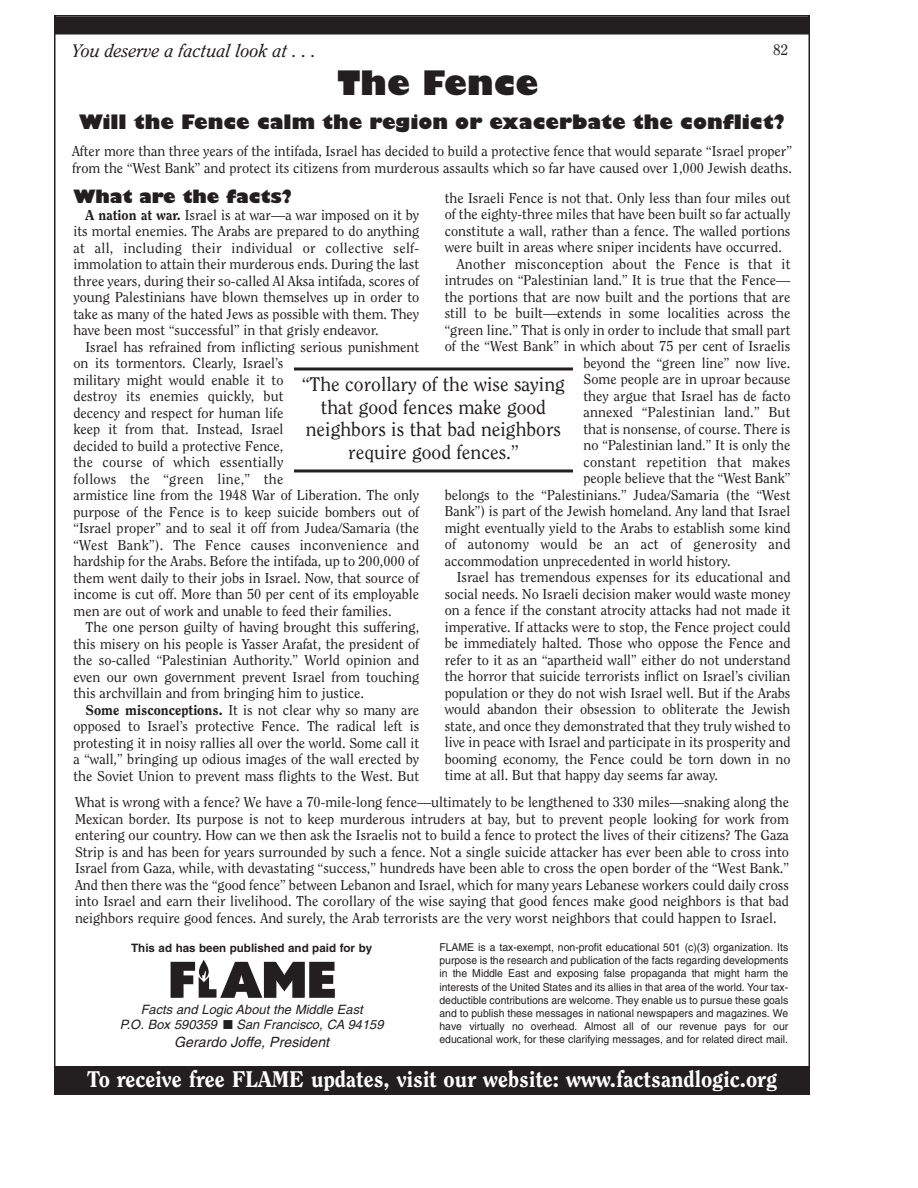
<style>
.page{position:relative;width:918px;height:1188px;background:#fff}
.page>*{position:absolute;margin:0;border:0;box-sizing:border-box;transform-origin:0 0}
.t1{font:800 33px "Gill Sans";color:#231f20}
.t2{font:800 22.5px "Clearface";color:#fff}
.t3{font:19.5px/22.5px "Clearface";color:#231f20;text-align:center}
.t4{font:800 19.5px "Gill Sans";color:#231f20}
.t5{font:italic 18px "Clearface";color:#231f20}
.t6{font:800 18px "Gill Sans";color:#231f20}
.t7{font:15px "Clearface";color:#231f20}
.t8{font:14.25px/16.5px "Clearface";color:#231f20;text-align:justify}
.t9{font:14.25px "Clearface";letter-spacing:.02em;color:#231f20}
.t10{font:italic 14.1px "Helvetica";color:#231f20}
.t11{font:italic 12.9px/15.5px "Helvetica";color:#231f20;text-align:center}
.t12{font:700 11.55px "Helvetica";color:#231f20}
.t13{font:10.8px/13px "Helvetica";color:#231f20;text-align:justify;scale:.96 1}
.s1{font-weight:800}
</style>
<div class="page">
<div style="left:54px;top:16px;width:756px;height:18px;background:#231f20"></div>
<div style="left:54px;top:1066px;width:756px;height:28px;background:#231f20"></div>
<hr style="left:294px;top:367px;width:279px;height:3px;background:#231f20">
<hr style="left:294px;top:469px;width:279px;height:3px;background:#231f20">
<img style="left:170px;top:959px;width:165px;height:39px">
<p class="t5" style="left:72px;top:43px;width:246px">You deserve a factual look at . . .</p>
<p class="t7" style="left:773px;top:43px;width:16px">82</p>
<h1 class="t1" style="left:338px;top:70px;width:202px">The Fence</h1>
<h3 class="t4" style="left:79px;top:115px;width:707px">Will the Fence calm the region or exacerbate the conflict?</h3>
<p class="t8" style="left:72px;top:144px;width:722px">After more than three years of the intifada, Israel has decided to build a protective fence that would separate “Israel proper” from the “West Bank” and protect its citizens from murderous assaults which so far have caused over 1,000 Jewish deaths.</p>
<p class="t6" style="left:74px;top:190px;width:220px">What are the facts?</p>
<p class="t8" style="left:74px;top:207px;width:347px;text-indent:12px"><span class="s1">A nation at war.</span> Israel is at war—a war imposed on it by its mortal enemies. The Arabs are prepared to do anything at all, including their individual or collective self&shy;immolation to attain their murderous ends. During the last three years, during their so-called Al Aksa intifada, scores of young Palestinians have blown themselves up in order to take as many of the hated Jews as possible with them. They have been most “successful” in that grisly endeavor.</p>
<p class="t8" style="left:74px;top:339px;width:347px;text-align:left;text-indent:12px">Israel has refrained from inflicting serious punishment on its tormentors. Clearly, Israel’s<br>military might would enable it to<br>destroy its enemies quickly, but<br>decency and respect for human life<br>keep it from that. Instead, Israel<br>decided to build a protective Fence,<br>the course of which essentially<br>follows the “green line,” the<br>armistice line from the 1948 War of Liberation. The only purpose of the Fence is to keep suicide bombers out of “Israel proper” and to seal it off from Judea/Samaria (the “West Bank”). The Fence causes inconvenience and hardship for the Arabs. Before the intifada, up to 200,000 of them went daily to their jobs in Israel. Now, that source of income is cut off. More than 50 per cent of its employable men are out of work and unable to feed their families.</p>
<p class="t8" style="left:74px;top:620px;width:347px;text-indent:12px">The one person guilty of having brought this suffering, this misery on his people is Yasser Arafat, the president of the so-called “Palestinian Authority.” World opinion and even our own government prevent Israel from touching this archvillain and from bringing him to justice.</p>
<p class="t8" style="left:74px;top:702px;width:347px;text-indent:12px"><span class="s1">Some misconceptions.</span> It is not clear why so many are opposed to Israel’s protective Fence. The radical left is protesting it in noisy rallies all over the world. Some call it a “wall,” bringing up odious images of the wall erected by the Soviet Union to prevent mass flights to the West. But</p>
<p class="t8" style="left:445px;top:191px;width:347px">the Israeli Fence is not that. Only less than four miles out</p>
<p class="t8" style="left:445px;top:207px;width:347px">of the eighty-three miles that have been built so far actually</p>
<p class="t8" style="left:445px;top:224px;width:347px">constitute a wall, rather than a fence. The walled portions</p>
<p class="t8" style="left:445px;top:240px;width:339px">were built in areas where sniper incidents have occurred.</p>
<p class="t8" style="left:457px;top:257px;width:335px">Another misconception about the Fence is that it</p>
<p class="t8" style="left:445px;top:273px;width:347px">intrudes on “Palestinian land.” It is true that the Fence—</p>
<p class="t8" style="left:445px;top:290px;width:347px">the portions that are now built and the portions that are</p>
<p class="t8" style="left:445px;top:306px;width:347px">still to be built—extends in some localities across the</p>
<p class="t8" style="left:445px;top:323px;width:347px">“green line.” That is only in order to include that small part</p>
<p class="t8" style="left:445px;top:339px;width:347px">of the “West Bank” in which about 75 per cent of Israelis</p>
<p class="t8" style="left:583px;top:356px;width:209px">beyond the “green line” now live.</p>
<p class="t8" style="left:583px;top:372px;width:209px">Some people are in uproar because</p>
<p class="t8" style="left:583px;top:389px;width:209px">they argue that Israel has de facto</p>
<p class="t8" style="left:583px;top:405px;width:209px">annexed “Palestinian land.” But</p>
<p class="t8" style="left:583px;top:422px;width:209px">that is nonsense, of course. There is</p>
<p class="t8" style="left:583px;top:438px;width:209px">no “Palestinian land.” It is only the</p>
<p class="t9" style="left:583px;top:456px;width:209px">constant repetition that makes</p>
<p class="t8" style="left:583px;top:471px;width:209px">people believe that the “West Bank”</p>
<p class="t8" style="left:445px;top:488px;width:347px">belongs to the “Palestinians.” Judea/Samaria (the “West</p>
<p class="t8" style="left:445px;top:504px;width:347px">Bank”) is part of the Jewish homeland. Any land that Israel</p>
<p class="t8" style="left:445px;top:521px;width:347px">might eventually yield to the Arabs to establish some kind</p>
<p class="t9" style="left:445px;top:538px;width:347px">of autonomy would be an act of generosity and</p>
<p class="t8" style="left:445px;top:554px;width:287px">accommodation unprecedented in world history.</p>
<p class="t8" style="left:457px;top:570px;width:335px">Israel has tremendous expenses for its educational and</p>
<p class="t8" style="left:445px;top:587px;width:347px">social needs. No Israeli decision maker would waste money</p>
<p class="t8" style="left:445px;top:603px;width:347px">on a fence if the constant atrocity attacks had not made it</p>
<p class="t8" style="left:445px;top:620px;width:347px">imperative. If attacks were to stop, the Fence project could</p>
<p class="t8" style="left:445px;top:636px;width:347px">be immediately halted. Those who oppose the Fence and</p>
<p class="t8" style="left:445px;top:653px;width:347px">refer to it as an “apartheid wall” either do not understand</p>
<p class="t8" style="left:445px;top:669px;width:347px">the horror that suicide terrorists inflict on Israel’s civilian</p>
<p class="t8" style="left:445px;top:686px;width:347px">population or they do not wish Israel well. But if the Arabs</p>
<p class="t8" style="left:445px;top:702px;width:347px">would abandon their obsession to obliterate the Jewish</p>
<p class="t8" style="left:445px;top:719px;width:347px">state, and once they demonstrated that they truly wished to</p>
<p class="t8" style="left:445px;top:735px;width:347px">live in peace with Israel and participate in its prosperity and</p>
<p class="t8" style="left:445px;top:752px;width:347px">booming economy, the Fence could be torn down in no</p>
<p class="t8" style="left:445px;top:768px;width:275px">time at all. But that happy day seems far away.</p>
<h3 class="t3" style="left:302px;top:375px;width:264px">“The corollary of the wise saying that good fences make good neighbors is that bad neighbors require good fences.”</h3>
<p class="t8" style="left:75px;top:795px;width:715px">What is wrong with a fence? We have a 70-mile-long fence—ultimately to be lengthened to 330 miles—snaking along the Mexican border. Its purpose is not to keep murderous intruders at bay, but to prevent people looking for work from entering our country. How can we then ask the Israelis not to build a fence to protect the lives of their citizens? The Gaza Strip is and has been for years surrounded by such a fence. Not a single suicide attacker has ever been able to cross into Israel from Gaza, while, with devastating “success,” hundreds have been able to cross the open border of the “West Bank.” And then there was the “good fence” between Lebanon and Israel, which for many years Lebanese workers could daily cross into Israel and earn their livelihood. The corollary of the wise saying that good fences make good neighbors is that bad neighbors require good fences. And surely, the Arab terrorists are the very worst neighbors that could happen to Israel.</p>
<p class="t12" style="left:131px;top:943px;width:243px">This ad has been published and paid for by</p>
<p class="t11" style="left:120px;top:1003px;width:265px">Facts and Logic About the Middle East<br>P.O. Box 590359 ■ San Francisco, CA 94159</p>
<p class="t10" style="left:174px;top:1037px;width:156px">Gerardo Joffe, President</p>
<p class="t13" style="left:439px;top:942px;width:365px">FLAME is a tax-exempt, non-profit educational 501 (c)(3) organization. Its purpose is the research and publication of the facts regarding developments in the Middle East and exposing false propaganda that might harm the interests of the United States and its allies in that area of the world. Your tax&shy;deductible contributions are welcome. They enable us to pursue these goals and to publish these messages in national newspapers and magazines. We have virtually no overhead. Almost all of our revenue pays for our educational work, for these clarifying messages, and for related direct mail.</p>
<h2 class="t2" style="left:87px;top:1070px;width:692px">To receive free FLAME updates, visit our website: www.factsandlogic.org</h2>
</div>
